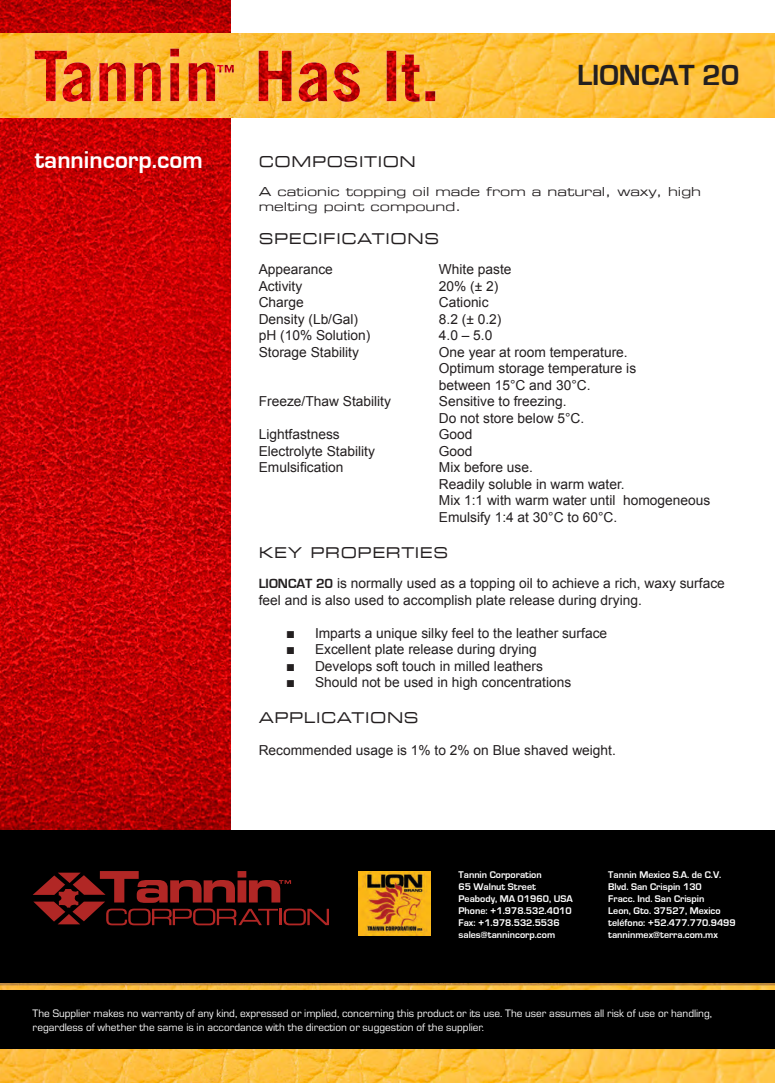
<style>
.page{position:relative;width:775px;height:1083px;background:#fff}
.page>*{position:absolute;margin:0;border:0;box-sizing:border-box;transform-origin:0 0}
.t1{font:700 30px "Eurostile";color:#231f20}
.t2{font:700 25px "Eurostile";color:#fff}
.t3{font:15px "Eurostile Extended";letter-spacing:.04em;color:#231f20}
.t4{font:13.75px/16.5px "Arial";color:#231f20}
.t5{font:12.5px/15px "Eurostile Extended";color:#231f20}
.t6{font:11.25px/13.5px "Eurostile T";color:#fff}
.t7{font:700 10px "Eurostile";color:#fff}
.s1{font-family:"Eurostile";font-weight:700}
</style>
<div class="page">
<img style="left:0;top:0;width:230px;height:829px">
<img style="left:0;top:33px;width:774px;height:84px">
<div style="left:0;top:829px;width:774px;height:220px;background:#000"></div>
<img style="left:0;top:1049px;width:774px;height:34px">
<svg style="left:419px;top:49px;width:16px;height:53px"></svg>
<img style="left:35px;top:49px;width:384px;height:53px">
<img style="left:0;top:983px;width:774px;height:6px">
<svg style="left:33px;top:871px;width:296px;height:54px"></svg>
<img style="left:358px;top:871px;width:72px;height:64px">
<p class="t2" style="left:35px;top:146px;width:169px">tannincorp.com</p>
<p class="t1" style="left:577px;top:59px;width:164px">LIONCAT 20</p>
<p class="t3" style="left:259px;top:152px;width:159px">COMPOSITION</p>
<p class="t5" style="left:259px;top:184px;width:444px">A cationic topping oil made from a natural, waxy, high melting point compound.</p>
<p class="t3" style="left:259px;top:228px;width:182px">SPECIFICATIONS</p>
<p class="t4" style="left:259px;top:261px;width:76px">Appearance</p>
<p class="t4" style="left:439px;top:261px;width:74px">White paste</p>
<p class="t4" style="left:259px;top:278px;width:45px">Activity</p>
<p class="t4" style="left:439px;top:278px;width:61px">20% (± 2)</p>
<p class="t4" style="left:259px;top:294px;width:47px">Charge</p>
<p class="t4" style="left:439px;top:294px;width:51px">Cationic</p>
<p class="t4" style="left:259px;top:311px;width:101px">Density (Lb/Gal)</p>
<p class="t4" style="left:439px;top:311px;width:64px">8.2 (± 0.2)</p>
<p class="t4" style="left:259px;top:327px;width:113px">pH (10% Solution)</p>
<p class="t4" style="left:439px;top:327px;width:55px">4.0 – 5.0</p>
<p class="t4" style="left:259px;top:344px;width:102px">Storage Stability</p>
<p class="t4" style="left:439px;top:344px;width:190px">One year at room temperature.</p>
<p class="t4" style="left:439px;top:360px;width:199px">Optimum storage temperature is</p>
<p class="t4" style="left:439px;top:377px;width:153px">between 15°C and 30°C.</p>
<p class="t4" style="left:259px;top:393px;width:134px">Freeze/Thaw Stability</p>
<p class="t4" style="left:439px;top:393px;width:129px">Sensitive to freezing.</p>
<p class="t4" style="left:439px;top:410px;width:147px">Do not store below 5°C.</p>
<p class="t4" style="left:259px;top:426px;width:83px">Lightfastness</p>
<p class="t4" style="left:439px;top:426px;width:35px">Good</p>
<p class="t4" style="left:259px;top:443px;width:118px">Electrolyte Stability</p>
<p class="t4" style="left:439px;top:443px;width:35px">Good</p>
<p class="t4" style="left:259px;top:459px;width:86px">Emulsification</p>
<p class="t4" style="left:439px;top:459px;width:95px">Mix before use.</p>
<p class="t4" style="left:439px;top:476px;width:187px">Readily soluble in warm water.</p>
<p class="t4" style="left:439px;top:492px;width:273px">Mix 1:1 with warm water until homogeneous</p>
<p class="t4" style="left:439px;top:509px;width:180px">Emulsify 1:4 at 30°C to 60°C.</p>
<p class="t3" style="left:259px;top:542px;width:191px">KEY PROPERTIES</p>
<p class="t4" style="left:259px;top:575px;width:467px"><span class="s1">LIONCAT 20</span> is normally used as a topping oil to achieve a rich, waxy surface feel and is also used to accomplish plate release during drying.</p>
<p class="t4" style="left:287px;top:625px;width:322px">■ Imparts a unique silky feel to the leather surface</p>
<p class="t4" style="left:287px;top:641px;width:251px">■ Excellent plate release during drying</p>
<p class="t4" style="left:287px;top:658px;width:257px">■ Develops soft touch in milled leathers</p>
<p class="t4" style="left:287px;top:674px;width:286px">■ Should not be used in high concentrations</p>
<p class="t3" style="left:259px;top:707px;width:161px">APPLICATIONS</p>
<p class="t4" style="left:259px;top:742px;width:358px">Recommended usage is 1% to 2% on Blue shaved weight.</p>
<p class="t7" style="left:458px;top:869px;width:85px">Tannin Corporation</p>
<p class="t7" style="left:458px;top:881px;width:79px">65 Walnut Street</p>
<p class="t7" style="left:458px;top:893px;width:116px">Peabody, MA 01960, USA</p>
<p class="t7" style="left:458px;top:905px;width:115px">Phone: +1.978.532.4010</p>
<p class="t7" style="left:458px;top:917px;width:103px">Fax: +1.978.532.5536</p>
<p class="t7" style="left:458px;top:929px;width:98px">sales@tannincorp.com</p>
<p class="t7" style="left:608px;top:869px;width:114px">Tannin Mexico S.A. de C.V.</p>
<p class="t7" style="left:608px;top:881px;width:95px">Blvd. San Crispin 130</p>
<p class="t7" style="left:608px;top:893px;width:98px">Fracc. Ind. San Crispin</p>
<p class="t7" style="left:608px;top:905px;width:114px">Leon, Gto. 37527, Mexico</p>
<p class="t7" style="left:608px;top:917px;width:129px">teléfono: +52.477.770.9499</p>
<p class="t7" style="left:608px;top:929px;width:111px">tanninmex@terra.com.mx</p>
<p class="t6" style="left:33px;top:1006px;width:680px">The Supplier makes no warranty of any kind, expressed or implied, concerning this product or its use. The user assumes all risk of use or handling, regardless of whether the same is in accordance with the direction or suggestion of the supplier.</p>
</div>
